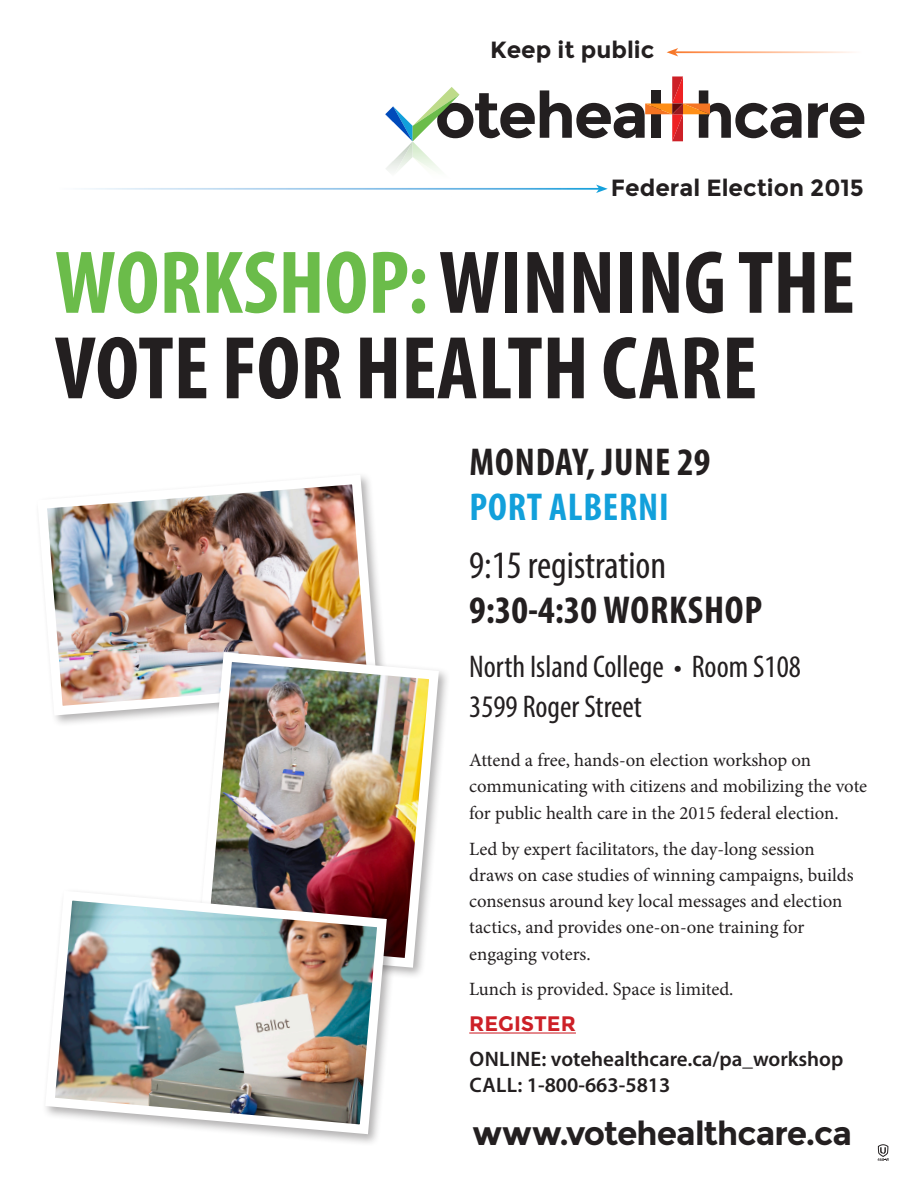
<style>
.page{position:relative;width:918px;height:1188px;background:#fff}
.page>*{position:absolute;margin:0;border:0;box-sizing:border-box;transform-origin:0 0}
.t1{font:700 condensed 90px/85.5px "Myriad Pro";color:#231f20}
.t2{font:700 63.75px "Montserrat";letter-spacing:-.035em;color:#231f20}
.t3{font:700 condensed 39px/45px "Myriad Pro";letter-spacing:.02em;color:#231f20}
.t4{font:700 33px "Montserrat";letter-spacing:-.03em;color:#231f20}
.t5{font:condensed 31.5px/40.5px "Myriad Pro";color:#231f20}
.t6{font:700 23.4px "Montserrat";color:#231f20}
.t7{font:600 21px/25.2px "Myriad Pro";color:#231f20}
.t8{font:700 21px "Montserrat";color:#cd2027}
.t9{font:18.75px/26.2px "Minion Pro";color:#231f20}
.s1{color:#fff}
.s2{color:#6bbc4a}
.s3{color:#12a0db}
.s4{font-weight:400}
</style>
<div class="page">
<hr style="left:469px;top:1032px;width:107px;height:2px;background:#cd2027">
<svg style="left:645px;top:76px;width:65px;height:65px"></svg>
<svg style="left:385px;top:87px;width:74px;height:54px"></svg>
<img style="left:386px;top:141px;width:54px;height:30px">
<svg style="left:667px;top:48px;width:11px;height:8px"></svg>
<svg style="left:596px;top:185px;width:12px;height:8px"></svg>
<img style="left:47px;top:476px;width:335px;height:244px">
<img style="left:193px;top:647px;width:251px;height:326px">
<div style="left:42px;top:888px;width:357px;height:258px;background:#231f20;opacity:.35"></div>
<img style="left:42px;top:886px;width:350px;height:253px">
<svg style="left:877px;top:1144px;width:12px;height:17px"></svg>
<p class="t6" style="left:490px;top:36px;width:166px">Keep it public</p>
<p class="t2" style="left:396px;top:77px;width:472px"><span class="s1">V</span>oteheal hcare</p>
<p class="t6" style="left:611px;top:174px;width:254px">Federal Election 2015</p>
<p class="t1" style="left:55px;top:238px;width:802px"><span class="s2">WORKSHOP:</span> WINNING THE<br>VOTE FOR HEALTH CARE</p>
<p class="t3" style="left:470px;top:438px;width:242px">MONDAY, JUNE 29<br><span class="s3">PORT ALBERNI</span></p>
<p class="t3" style="left:469px;top:541px;width:295px"><span class="s4">9:15 registration<br></span>9:30-4:30 WORKSHOP</p>
<p class="t5" style="left:469px;top:645px;width:333px">North Island College • Room S108<br>3599 Roger Street</p>
<p class="t9" style="left:469px;top:747px;width:399px">Attend a free, hands-on election workshop on communicating with citizens and mobilizing the vote for public health care in the 2015 federal election.</p>
<p class="t9" style="left:469px;top:835px;width:386px">Led by expert facilitators, the day-long session draws on case studies of winning campaigns, builds consensus around key local messages and election tactics, and provides one-on-one training for engaging voters.</p>
<p class="t9" style="left:469px;top:976px;width:266px">Lunch is provided. Space is limited.</p>
<p class="t8" style="left:469px;top:1012px;width:108px">REGISTER</p>
<p class="t7" style="left:469px;top:1046px;width:375px">ONLINE: votehealthcare.ca/pa_workshop<br>CALL: 1-800-663-5813</p>
<p class="t4" style="left:472px;top:1114px;width:381px">www.votehealthcare.ca</p>
</div>
